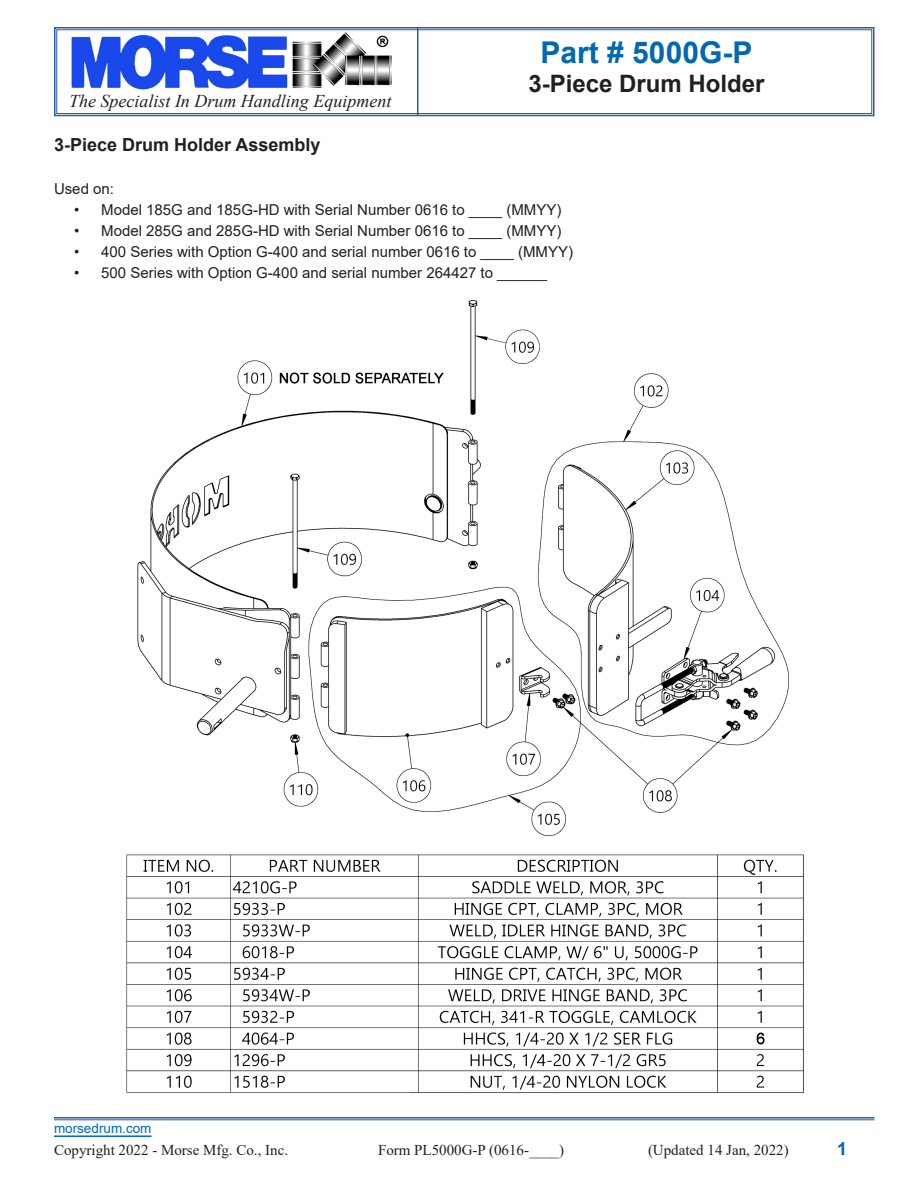
<style>
.page{position:relative;width:918px;height:1188px;background:#fff}
.page>*{position:absolute;margin:0;border:0;box-sizing:border-box;transform-origin:0 0}
.t1{font:700 30px "Arial";color:#0168b3}
.t2{font:700 24px "Arial";color:#231f20}
.t3{font:italic 18px "Times New Roman";color:#231f20}
.t4{font:700 18px "Arial";color:#231f20}
.t5{font:700 18px "Arial";color:#0168b3}
.t6{font:15px "Arial";color:#231f20}
.t7{font:15px "Times New Roman";color:#231f20}
.t8{font:13.5px "Arial";color:#0168b3}
</style>
<div class="page">
<svg style="left:54px;top:27px;width:821px;height:90px"></svg>
<div style="left:57px;top:29px;width:815px;height:85px;border:1px solid #2b5a9f"></div>
<hr style="left:417px;top:28px;width:2px;height:88px;background:#2b5a9f">
<hr style="left:54px;top:1135px;width:98px;height:2px;background:#0168b3">
<hr style="left:54px;top:1117px;width:820px;height:2px;background:#2b5a9f">
<hr style="left:54px;top:1120px;width:820px;height:1px;background:#2b5a9f">
<img style="left:126px;top:300px;width:677px;height:793px">
<p class="t3" style="left:69px;top:89px;width:324px">The Specialist In Drum Handling Equipment</p>
<p class="t1" style="left:541px;top:31px;width:213px">Part # 5000G-P</p>
<p class="t2" style="left:528px;top:67px;width:238px">3-Piece Drum Holder</p>
<p class="t4" style="left:54px;top:132px;width:268px">3-Piece Drum Holder Assembly</p>
<p class="t6" style="left:54px;top:178px;width:62px">Used on:</p>
<p class="t6" style="left:74px;top:199px;width:489px">• Model 185G and 185G-HD with Serial Number 0616 to ____ (MMYY)</p>
<p class="t6" style="left:74px;top:220px;width:489px">• Model 285G and 285G-HD with Serial Number 0616 to ____ (MMYY)</p>
<p class="t6" style="left:74px;top:241px;width:500px">• 400 Series with Option G-400 and serial number 0616 to ____ (MMYY)</p>
<p class="t6" style="left:74px;top:262px;width:475px">• 500 Series with Option G-400 and serial number 264427 to ______</p>
<p class="t8" style="left:54px;top:1119px;width:99px">morsedrum.com</p>
<p class="t7" style="left:54px;top:1139px;width:236px">Copyright 2022 - Morse Mfg. Co., Inc.</p>
<p class="t7" style="left:378px;top:1139px;width:188px">Form PL5000G-P (0616-____)</p>
<p class="t7" style="left:648px;top:1139px;width:142px">(Updated 14 Jan, 2022)</p>
<p class="t5" style="left:837px;top:1136px;width:12px">1</p>
</div>
